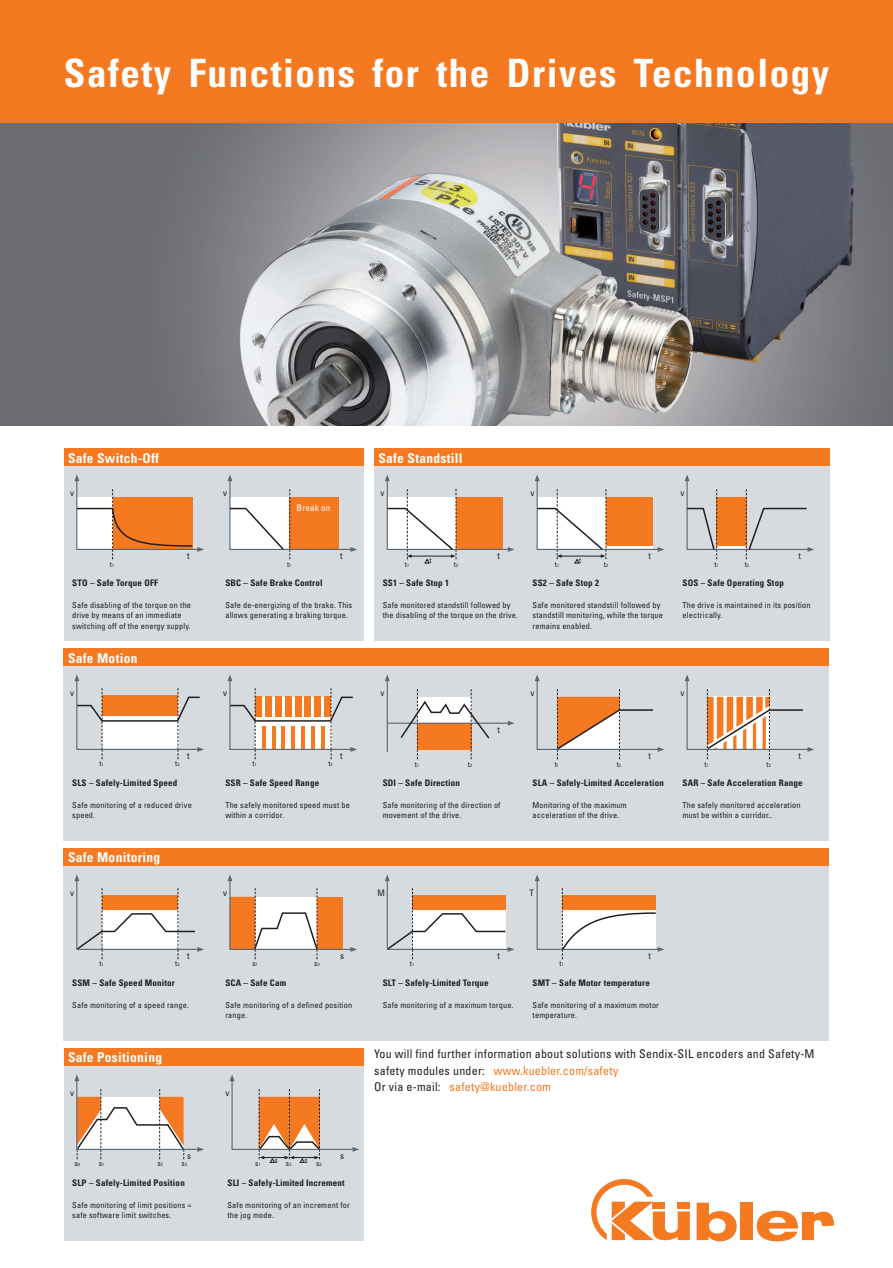
<style>
.page{position:relative;width:893px;height:1268px;background:#fff}
.page>*{position:absolute;margin:0;border:0;box-sizing:border-box;transform-origin:0 0}
.t1{font:700 condensed 39px "Univers";letter-spacing:.04em;color:#fff}
.t2{font:700 condensed 13.5px "Univers";letter-spacing:.02em;color:#fff}
.t3{font:condensed 12px/16.5px "Univers";letter-spacing:.02em;color:#231f20}
.t4{font:700 condensed 9px "Univers";letter-spacing:.02em;color:#231f20}
.t5{font:condensed 9px "Univers";color:#231f20}
.t6{font:condensed 9px "Univers";letter-spacing:.02em;color:#fff}
.t7{font:condensed 8.25px/10.5px "Univers";letter-spacing:.02em;color:#231f20}
.t8{font:condensed 7.5px "Univers";color:#231f20}
.s1{font-size:4.5px}
.s2{color:#f47921}
</style>
<div class="page">
<div style="left:374px;top:449px;width:455px;height:191px;background:#d6dbe0"></div>
<div style="left:64px;top:449px;width:300px;height:191px;background:#d6dbe0"></div>
<div style="left:64px;top:648px;width:765px;height:192px;background:#d6dbe0"></div>
<div style="left:64px;top:848px;width:765px;height:192px;background:#d6dbe0"></div>
<div style="left:64px;top:1048px;width:300px;height:191px;background:#d6dbe0"></div>
<div style="left:0;top:0;width:893px;height:123px;background:#f47921"></div>
<img style="left:0;top:123px;width:893px;height:302px">
<svg style="left:697px;top:1202px;width:40px;height:38px"></svg>
<div style="left:741px;top:1202px;width:12px;height:37px;background:#f47921"></div>
<svg style="left:757px;top:1210px;width:77px;height:30px"></svg>
<svg style="left:591px;top:1179px;width:99px;height:61px"></svg>
<svg style="left:685px;top:474px;width:129px;height:85px"></svg>
<svg style="left:74px;top:474px;width:130px;height:85px"></svg>
<svg style="left:385px;top:474px;width:129px;height:89px"></svg>
<svg style="left:535px;top:474px;width:129px;height:89px"></svg>
<svg style="left:227px;top:475px;width:130px;height:84px"></svg>
<svg style="left:385px;top:674px;width:129px;height:85px"></svg>
<svg style="left:227px;top:874px;width:130px;height:85px"></svg>
<svg style="left:385px;top:874px;width:129px;height:85px"></svg>
<svg style="left:74px;top:874px;width:130px;height:85px"></svg>
<svg style="left:74px;top:674px;width:130px;height:85px"></svg>
<svg style="left:227px;top:674px;width:130px;height:85px"></svg>
<svg style="left:535px;top:874px;width:129px;height:85px"></svg>
<svg style="left:685px;top:674px;width:129px;height:85px"></svg>
<svg style="left:535px;top:674px;width:129px;height:85px"></svg>
<svg style="left:74px;top:1074px;width:130px;height:84px"></svg>
<svg style="left:230px;top:1074px;width:129px;height:88px"></svg>
<div style="left:64px;top:449px;width:300px;height:17px;background:#f47921"></div>
<div style="left:64px;top:648px;width:765px;height:17px;background:#f47921"></div>
<div style="left:64px;top:848px;width:765px;height:17px;background:#f47921"></div>
<div style="left:64px;top:1048px;width:300px;height:17px;background:#f47921"></div>
<div style="left:374px;top:449px;width:455px;height:17px;background:#f47921"></div>
<h1 class="t1" style="left:64px;top:50px;width:767px">Safety Functions for the Drives Technology</h1>
<h2 class="t2" style="left:68px;top:449px;width:92px">Safe Switch-Off</h2>
<h2 class="t2" style="left:378px;top:449px;width:86px">Safe Standstill</h2>
<p class="t5" style="left:70px;top:487px;width:5px">v</p>
<p class="t5" style="left:381px;top:487px;width:5px">v</p>
<p class="t5" style="left:530px;top:487px;width:5px">v</p>
<p class="t5" style="left:223px;top:487px;width:5px">v</p>
<p class="t6" style="left:297px;top:501px;width:35px">Break on</p>
<p class="t5" style="left:680px;top:487px;width:5px">v</p>
<p class="t8" style="left:110px;top:559px;width:6px">t<span class="s1">1</span></p>
<p class="t5" style="left:187px;top:550px;width:4px">t</p>
<p class="t5" style="left:497px;top:550px;width:4px">t</p>
<p class="t5" style="left:648px;top:550px;width:4px">t</p>
<p class="t5" style="left:340px;top:550px;width:4px">t</p>
<p class="t8" style="left:429px;top:555px;width:4px">t</p>
<p class="t8" style="left:579px;top:555px;width:4px">t</p>
<p class="t8" style="left:287px;top:559px;width:6px">t<span class="s1">1</span></p>
<p class="t8" style="left:405px;top:559px;width:6px">t<span class="s1">1</span></p>
<p class="t8" style="left:454px;top:559px;width:6px">t<span class="s1">2</span></p>
<p class="t8" style="left:555px;top:559px;width:6px">t<span class="s1">1</span></p>
<p class="t8" style="left:604px;top:559px;width:6px">t<span class="s1">2</span></p>
<p class="t8" style="left:715px;top:559px;width:6px">t<span class="s1">1</span></p>
<p class="t8" style="left:745px;top:559px;width:6px">t<span class="s1">2</span></p>
<p class="t5" style="left:798px;top:550px;width:4px">t</p>
<p class="t4" style="left:72px;top:577px;width:87px">STO – Safe Torque OFF</p>
<p class="t7" style="left:72px;top:599px;width:120px">Safe disabling of the torque on the drive by means of an immediate switching off of the energy supply.</p>
<p class="t4" style="left:225px;top:577px;width:99px">SBC – Safe Brake Control</p>
<p class="t7" style="left:225px;top:599px;width:128px">Safe de-energizing of the brake. This allows generating a braking torque.</p>
<p class="t4" style="left:383px;top:577px;width:68px">SS1 – Safe Stop 1</p>
<p class="t7" style="left:383px;top:599px;width:137px">Safe monitored standstill followed by the disabling of the torque on the drive.</p>
<p class="t4" style="left:533px;top:577px;width:68px">SS2 – Safe Stop 2</p>
<p class="t7" style="left:533px;top:599px;width:132px">Safe monitored standstill followed by standstill monitoring, while the torque remains enabled.</p>
<p class="t4" style="left:682px;top:577px;width:103px">SOS – Safe Operating Stop</p>
<p class="t7" style="left:682px;top:599px;width:130px">The drive is maintained in its position electrically.</p>
<h2 class="t2" style="left:68px;top:649px;width:71px">Safe Motion</h2>
<p class="t5" style="left:70px;top:687px;width:5px">v</p>
<p class="t5" style="left:223px;top:687px;width:5px">v</p>
<p class="t5" style="left:381px;top:687px;width:5px">v</p>
<p class="t5" style="left:530px;top:687px;width:5px">v</p>
<p class="t5" style="left:680px;top:687px;width:5px">v</p>
<p class="t5" style="left:497px;top:723px;width:4px">t</p>
<p class="t5" style="left:187px;top:750px;width:4px">t</p>
<p class="t5" style="left:340px;top:750px;width:4px">t</p>
<p class="t5" style="left:648px;top:750px;width:4px">t</p>
<p class="t5" style="left:798px;top:750px;width:4px">t</p>
<p class="t8" style="left:99px;top:758px;width:6px">t<span class="s1">1</span></p>
<p class="t8" style="left:175px;top:758px;width:6px">t<span class="s1">2</span></p>
<p class="t8" style="left:252px;top:758px;width:6px">t<span class="s1">1</span></p>
<p class="t8" style="left:328px;top:758px;width:6px">t<span class="s1">2</span></p>
<p class="t8" style="left:415px;top:759px;width:6px">t<span class="s1">1</span></p>
<p class="t8" style="left:468px;top:759px;width:6px">t<span class="s1">2</span></p>
<p class="t8" style="left:555px;top:759px;width:6px">t<span class="s1">1</span></p>
<p class="t8" style="left:617px;top:759px;width:6px">t<span class="s1">2</span></p>
<p class="t8" style="left:705px;top:759px;width:6px">t<span class="s1">1</span></p>
<p class="t8" style="left:767px;top:759px;width:6px">t<span class="s1">2</span></p>
<p class="t4" style="left:72px;top:777px;width:107px">SLS – Safely-Limited Speed</p>
<p class="t7" style="left:72px;top:799px;width:121px">Safe monitoring of a reduced drive speed.</p>
<p class="t4" style="left:225px;top:777px;width:95px">SSR – Safe Speed Range</p>
<p class="t7" style="left:225px;top:799px;width:126px">The safely monitored speed must be within a corridor.</p>
<p class="t4" style="left:383px;top:777px;width:79px">SDI – Safe Direction</p>
<p class="t7" style="left:383px;top:799px;width:119px">Safe monitoring of the direction of movement of the drive.</p>
<p class="t4" style="left:533px;top:777px;width:133px">SLA – Safely-Limited Acceleration</p>
<p class="t7" style="left:533px;top:799px;width:96px">Monitoring of the maximum acceleration of the drive.</p>
<p class="t4" style="left:682px;top:777px;width:122px">SAR – Safe Acceleration Range</p>
<p class="t7" style="left:682px;top:799px;width:120px">The safely monitored acceleration must be within a corridor..</p>
<h2 class="t2" style="left:68px;top:849px;width:94px">Safe Monitoring</h2>
<p class="t5" style="left:70px;top:887px;width:5px">v</p>
<p class="t5" style="left:223px;top:887px;width:5px">v</p>
<p class="t5" style="left:377px;top:887px;width:9px">M</p>
<p class="t5" style="left:529px;top:887px;width:6px">T</p>
<p class="t5" style="left:187px;top:950px;width:4px">t</p>
<p class="t5" style="left:340px;top:950px;width:5px">s</p>
<p class="t5" style="left:497px;top:950px;width:4px">t</p>
<p class="t5" style="left:648px;top:950px;width:4px">t</p>
<p class="t8" style="left:99px;top:958px;width:6px">t<span class="s1">1</span></p>
<p class="t8" style="left:175px;top:958px;width:6px">t<span class="s1">2</span></p>
<p class="t8" style="left:252px;top:958px;width:7px">s<span class="s1">1</span></p>
<p class="t8" style="left:314px;top:958px;width:7px">s<span class="s1">2</span></p>
<p class="t8" style="left:410px;top:958px;width:6px">t<span class="s1">1</span></p>
<p class="t8" style="left:560px;top:958px;width:6px">t<span class="s1">1</span></p>
<p class="t4" style="left:72px;top:976px;width:104px">SSM – Safe Speed Monitor</p>
<p class="t7" style="left:72px;top:999px;width:118px">Safe monitoring of a speed range.</p>
<p class="t4" style="left:225px;top:976px;width:62px">SCA – Safe Cam</p>
<p class="t7" style="left:225px;top:999px;width:128px">Safe monitoring of a defined position range.</p>
<p class="t4" style="left:383px;top:976px;width:107px">SLT – Safely-Limited Torque</p>
<p class="t7" style="left:383px;top:999px;width:132px">Safe monitoring of a maximum torque.</p>
<p class="t4" style="left:533px;top:976px;width:119px">SMT – Safe Motor temperature</p>
<p class="t7" style="left:533px;top:999px;width:128px">Safe monitoring of a maximum motor temperature.</p>
<h2 class="t2" style="left:68px;top:1049px;width:96px">Safe Positioning</h2>
<p class="t5" style="left:70px;top:1087px;width:5px">v</p>
<p class="t5" style="left:225px;top:1087px;width:5px">v</p>
<h3 class="t3" style="left:374px;top:1045px;width:442px">You will find further information about solutions with Sendix-SIL encoders and Safety-M safety modules under: <span class="s2">www.kuebler.com/safety<br></span>Or via e-mail: <span class="s2">safety@kuebler.com</span></h3>
<p class="t5" style="left:187px;top:1149px;width:5px">s</p>
<p class="t8" style="left:275px;top:1154px;width:5px">s</p>
<p class="t8" style="left:305px;top:1154px;width:5px">s</p>
<p class="t8" style="left:74px;top:1158px;width:7px">s<span class="s1">0</span></p>
<p class="t8" style="left:99px;top:1158px;width:7px">s<span class="s1">1</span></p>
<p class="t8" style="left:157px;top:1158px;width:7px">s<span class="s1">2</span></p>
<p class="t8" style="left:182px;top:1158px;width:7px">s<span class="s1">3</span></p>
<p class="t8" style="left:255px;top:1157px;width:7px">s<span class="s1">1</span></p>
<p class="t8" style="left:286px;top:1157px;width:7px">s<span class="s1">2</span></p>
<p class="t8" style="left:316px;top:1157px;width:7px">s<span class="s1">3</span></p>
<p class="t5" style="left:340px;top:1149px;width:5px">s</p>
<p class="t4" style="left:72px;top:1176px;width:114px">SLP – Safely-Limited Position</p>
<p class="t7" style="left:72px;top:1198px;width:121px">Safe monitoring of limit positions = safe software limit switches.</p>
<p class="t4" style="left:227px;top:1176px;width:119px">SLI – Safely-Limited Increment</p>
<p class="t7" style="left:227px;top:1198px;width:124px">Safe monitoring of an increment for the jog mode.</p>
</div>
